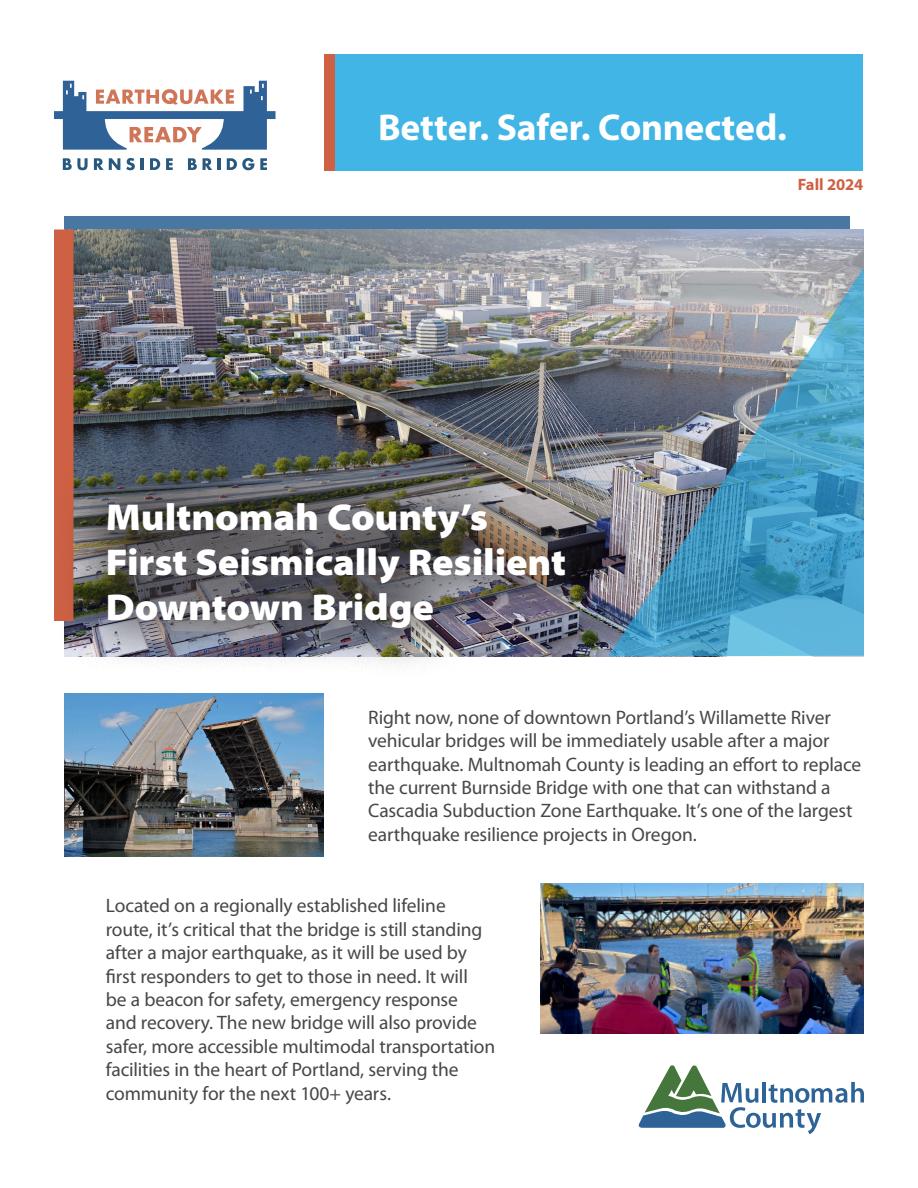
<style>
.page{position:relative;width:918px;height:1188px;background:#fff}
.page>*{position:absolute;margin:0;border:0;box-sizing:border-box;transform-origin:0 0}
.t1{font:900 semi-expanded 37.5px/45px "Myriad Pro";letter-spacing:-.005em;color:#fff}
.t2{font:700 37.5px "Myriad Pro";letter-spacing:-.005em;color:#fff}
.t3{font:19.5px/23.4px "Myriad Pro";letter-spacing:-.01em;color:#464748}
.t4{font:700 16.5px "Myriad Pro";letter-spacing:-.005em;color:#ce6144}
</style>
<div class="page">
<div style="left:64px;top:216px;width:786px;height:338px;background:linear-gradient(to right,#4977a4,#4977a4)"></div>
<svg style="left:638px;top:1065px;width:226px;height:69px"></svg>
<img style="left:74px;top:230px;width:790px;height:221px">
<div style="left:54px;top:230px;width:20px;height:391px;background:#ce6144"></div>
<svg style="left:63px;top:158px;width:25px;height:12px"></svg>
<svg style="left:94px;top:158px;width:26px;height:12px"></svg>
<svg style="left:126px;top:158px;width:9px;height:12px"></svg>
<svg style="left:141px;top:158px;width:3px;height:12px"></svg>
<svg style="left:150px;top:158px;width:10px;height:12px"></svg>
<svg style="left:166px;top:158px;width:7px;height:12px"></svg>
<svg style="left:188px;top:158px;width:9px;height:12px"></svg>
<svg style="left:203px;top:158px;width:17px;height:12px"></svg>
<svg style="left:227px;top:158px;width:40px;height:12px"></svg>
<svg style="left:54px;top:81px;width:222px;height:69px"></svg>
<div style="left:335px;top:54px;width:528px;height:116px;background:#41b5e5"></div>
<div style="left:324px;top:54px;width:11px;height:116px;background:#ce6144"></div>
<img style="left:64px;top:693px;width:259px;height:163px">
<div style="left:54px;top:451px;width:564px;height:230px;background:#231f20;opacity:.87"></div>
<img style="left:608px;top:267px;width:256px;height:389px">
<img style="left:541px;top:883px;width:323px;height:150px">
<p class="t2" style="left:378px;top:102px;width:410px">Better. Safer. Connected.</p>
<p class="t4" style="left:798px;top:174px;width:67px">Fall 2024</p>
<p class="t1" style="left:106px;top:494px;width:462px">Multnomah County’s<br>First Seismically Resilient<br>Downtown Bridge</p>
<p class="t3" style="left:368px;top:705px;width:495px">Right now, none of downtown Portland’s Willamette River vehicular bridges will be immediately usable after a major earthquake. Multnomah County is leading an effort to replace the current Burnside Bridge with one that can withstand a Cascadia Subduction Zone Earthquake. It’s one of the largest earthquake resilience projects in Oregon.</p>
<p class="t3" style="left:106px;top:894px;width:391px">Located on a regionally established lifeline route, it’s critical that the bridge is still standing after a major earthquake, as it will be used by first responders to get to those in need. It will<br>be a beacon for safety, emergency response<br>and recovery. The new bridge will also provide safer, more accessible multimodal transportation facilities in the heart of Portland, serving the community for the next 100+ years.</p>
</div>
